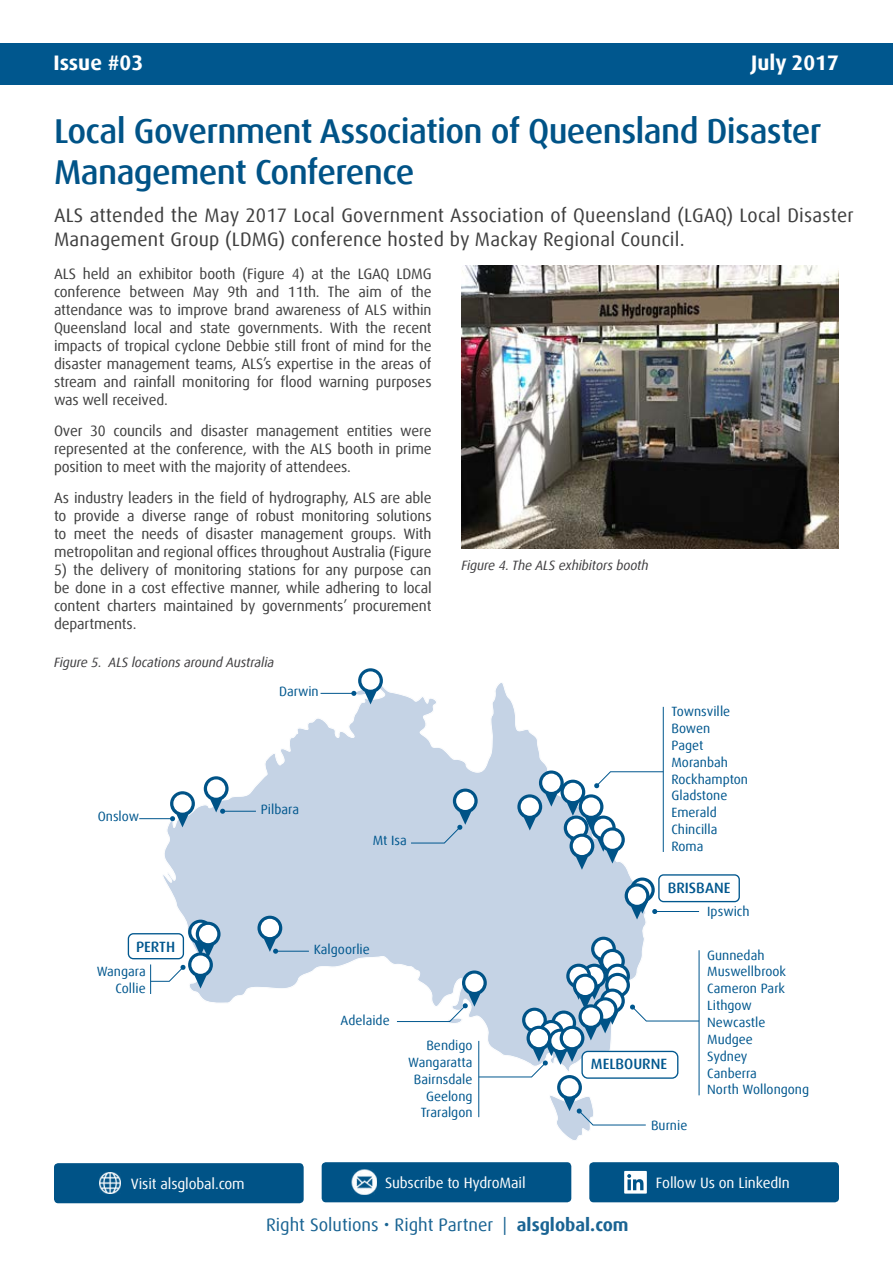
<style>
.page{position:relative;width:893px;height:1263px;background:#fff}
.page>*{position:absolute;margin:0;border:0;box-sizing:border-box;transform-origin:0 0}
.t1{font:500 34.5px/41.4px "Dax Offc Pro";letter-spacing:-.02em;color:#005387}
.t2{font:700 21px "Dax Offc Pro";color:#fff}
.t3{font:19.5px/24px "Dax Offc Pro";letter-spacing:.01em;color:#3f3f3f}
.t4{font:18px "Dax Offc Pro";color:#1a6493}
.t5{font:15px/18px "Dax Offc Pro";letter-spacing:-.01em;color:#3f3f3f;text-align:justify}
.t6{font:15px "Dax Offc Pro";letter-spacing:-.01em;color:#fff}
.t7{font:500 14.85px "Dax Offc Pro";color:#00578e}
.t8{font:italic 13.5px "Dax Offc Pro";letter-spacing:-.01em;color:#414042}
.t9{font:13.35px/16.8px "Dax Offc Pro";color:#00578e;text-align:right}
.s1{font-weight:700}
</style>
<div class="page">
<div style="left:589px;top:1162px;width:250px;height:40px;background:#005387;border-radius:4px"></div>
<div style="left:322px;top:1162px;width:249px;height:40px;background:#005387;border-radius:4px"></div>
<img style="left:352px;top:1170px;width:25px;height:24px">
<div style="left:54px;top:1163px;width:250px;height:40px;background:#005387;border-radius:4px"></div>
<img style="left:100px;top:1172px;width:21px;height:22px">
<svg style="left:624px;top:1171px;width:23px;height:22px"></svg>
<div style="left:0;top:43px;width:893px;height:42px;background:#00578e"></div>
<img style="left:461px;top:265px;width:378px;height:283px">
<svg style="left:161px;top:683px;width:485px;height:457px"></svg>
<div style="left:128px;top:933px;width:56px;height:26px;border:1px solid #00578e;border-radius:5px"></div>
<div style="left:658px;top:874px;width:82px;height:28px;border:1px solid #00578e;border-radius:5px"></div>
<svg style="left:410px;top:788px;width:68px;height:56px;background:#b6c9de"></svg>
<hr style="left:321px;top:693px;width:33px;height:1px;background:#00578e">
<svg style="left:351px;top:668px;width:32px;height:36px"></svg>
<hr style="left:139px;top:818px;width:34px;height:1px;background:#00578e">
<svg style="left:170px;top:791px;width:25px;height:36px"></svg>
<hr style="left:223px;top:811px;width:33px;height:1px;background:#00578e">
<svg style="left:204px;top:776px;width:25px;height:38px"></svg>
<hr style="left:276px;top:951px;width:33px;height:1px;background:#00578e">
<svg style="left:257px;top:916px;width:25px;height:38px"></svg>
<hr style="left:655px;top:911px;width:44px;height:1px;background:#00578e">
<svg style="left:625px;top:877px;width:32px;height:42px"></svg>
<svg style="left:150px;top:920px;width:71px;height:68px"></svg>
<hr style="left:150px;top:964px;width:1px;height:30px;background:#00578e">
<svg style="left:396px;top:937px;width:304px;height:189px"></svg>
<hr style="left:699px;top:950px;width:1px;height:145px;background:#00578e">
<svg style="left:517px;top:770px;width:146px;height:100px"></svg>
<hr style="left:663px;top:707px;width:1px;height:145px;background:#00578e">
<h2 class="t2" style="left:54px;top:50px;width:91px">Issue #03</h2>
<h2 class="t2" style="left:751px;top:50px;width:89px">July 2017</h2>
<h1 class="t1" style="left:54px;top:110px;width:769px">Local Government Association of Queensland Disaster<br>Management Conference</h1>
<h3 class="t3" style="left:54px;top:204px;width:801px">ALS attended the May 2017 Local Government Association of Queensland (LGAQ) Local Disaster<br>Management Group (LDMG) conference hosted by Mackay Regional Council.</h3>
<p class="t5" style="left:54px;top:265px;width:379px">ALS held an exhibitor booth (Figure 4) at the LGAQ LDMG conference between May 9th and 11th. The aim of the attendance was to improve brand awareness of ALS within Queensland local and state governments. With the recent impacts of tropical cyclone Debbie still front of mind for the disaster management teams, ALS’s expertise in the areas of stream and rainfall monitoring for flood warning purposes was well received.</p>
<p class="t5" style="left:54px;top:422px;width:379px">Over 30 councils and disaster management entities were represented at the conference, with the ALS booth in prime position to meet with the majority of attendees.</p>
<p class="t5" style="left:54px;top:488px;width:379px">As industry leaders in the field of hydrography, ALS are able to provide a diverse range of robust monitoring solutions to meet the needs of disaster management groups. With metropolitan and regional offices throughout Australia (Figure</p>
<p class="t5" style="left:54px;top:560px;width:379px">5) the delivery of monitoring stations for any purpose can be done in a cost effective manner, while adhering to local content charters maintained by governments’ procurement departments.</p>
<p class="t8" style="left:54px;top:654px;width:222px">Figure 5. ALS locations around Australia</p>
<p class="t9" style="left:98px;top:808px;width:43px">Onslow</p>
<p class="t9" style="left:279px;top:683px;width:41px">Darwin</p>
<p class="t9" style="left:261px;top:801px;width:40px">Pilbara</p>
<p class="t9" style="left:373px;top:832px;width:36px">Mt Isa</p>
<p class="t8" style="left:461px;top:556px;width:189px">Figure 4. The ALS exhibitors booth</p>
<p class="t9" style="left:671px;top:703px;width:78px;text-align:left">Townsville<br>Bowen<br>Paget<br>Moranbah<br>Rockhampton<br>Gladstone<br>Emerald<br>Chincilla<br>Roma</p>
<p class="t7" style="left:668px;top:878px;width:64px">BRISBANE</p>
<p class="t9" style="left:707px;top:903px;width:44px">Ipswich</p>
<p class="t7" style="left:136px;top:937px;width:41px">PERTH</p>
<p class="t9" style="left:97px;top:963px;width:51px">Wangara<br>Collie</p>
<p class="t9" style="left:314px;top:941px;width:58px">Kalgoorlie</p>
<p class="t9" style="left:340px;top:1012px;width:51px">Adelaide</p>
<p class="t9" style="left:408px;top:1037px;width:66px">Bendigo<br>Wangaratta<br>Bairnsdale<br>Geelong<br>Traralgon</p>
<p class="t7" style="left:591px;top:1054px;width:78px">MELBOURNE</p>
<p class="t9" style="left:651px;top:1117px;width:38px">Burnie</p>
<p class="t9" style="left:707px;top:947px;width:103px;text-align:left">Gunnedah<br>Muswellbrook<br>Cameron Park<br>Lithgow<br>Newcastle<br>Mudgee<br>Sydney<br>Canberra<br>North Wollongong</p>
<p class="t6" style="left:131px;top:1174px;width:115px">Visit alsglobal.com</p>
<p class="t6" style="left:385px;top:1173px;width:142px">Subscribe to HydroMail</p>
<p class="t6" style="left:656px;top:1173px;width:135px">Follow Us on LinkedIn</p>
<p class="t4" style="left:266px;top:1213px;width:364px">Right Solutions • Right Partner | <span class="s1">alsglobal.com</span></p>
</div>
